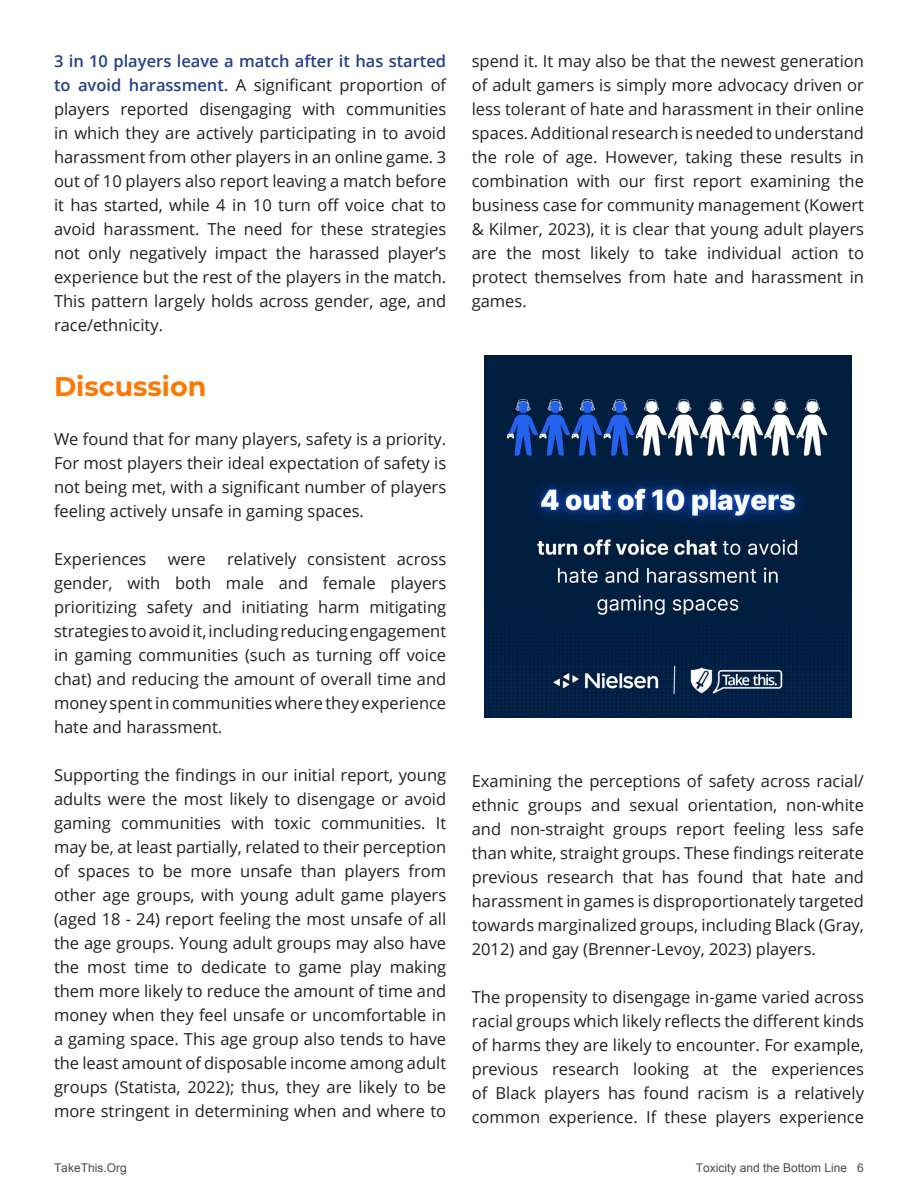
<style>
.page{position:relative;width:918px;height:1188px;background:#fff}
.page>*{position:absolute;margin:0;border:0;box-sizing:border-box;transform-origin:0 0}
.Heading2Orange{font:700 27px "Montserrat";color:#ff7600}
.blue_bold{font:16.5px/24px "Open Sans";color:#231f20;text-align:justify}
.t1{font:12px "Arial";color:#4d4d4d}
.s1{font-weight:600;color:#253f8e}
</style>
<div class="page">
<img style="left:485px;top:356px;width:366px;height:362px">
<p class="blue_bold" style="left:54px;top:48px;width:394px"><span class="s1">3 in 10 players leave a match after it has started to avoid harassment.</span> A significant proportion of players reported disengaging with communities in which they are actively participating in to avoid harassment from other players in an online game. 3 out of 10 players also report leaving a match before it has started, while 4 in 10 turn off voice chat to avoid harassment. The need for these strategies not only negatively impact the harassed player’s experience but the rest of the players in the match.<br>This pattern largely holds across gender, age, and race/ethnicity.</p>
<p class="Heading2Orange" style="left:54px;top:367px;width:154px">Discussion</p>
<p class="blue_bold" style="left:54px;top:426px;width:394px">We found that for many players, safety is a priority.<br>For most players their ideal expectation of safety is not being met, with a significant number of players feeling actively unsafe in gaming spaces.</p>
<p class="blue_bold" style="left:54px;top:546px;width:94px">Experiences</p>
<p class="blue_bold" style="left:168px;top:546px;width:40px">were</p>
<p class="blue_bold" style="left:54px;top:546px;width:394px;text-indent:173px">relatively consistent across gender, with both male and female players prioritizing safety and initiating harm mitigating strategies to avoid it, including reducing engagement in gaming communities (such as turning off voice chat) and reducing the amount of overall time and money spent in communities where they experience hate and harassment.</p>
<p class="blue_bold" style="left:54px;top:762px;width:394px">Supporting the findings in our initial report, young adults were the most likely to disengage or avoid gaming communities with toxic communities. It may be, at least partially, related to their perception of spaces to be more unsafe than players from other age groups, with young adult game players (aged 18 - 24) report feeling the most unsafe of all the age groups. Young adult groups may also have the most time to dedicate to game play making them more likely to reduce the amount of time and money when they feel unsafe or uncomfortable in a gaming space. This age group also tends to have the least amount of disposable income among adult groups (Statista, 2022); thus, they are likely to be more stringent in determining when and where to</p>
<p class="blue_bold" style="left:472px;top:48px;width:394px">spend it. It may also be that the newest generation of adult gamers is simply more advocacy driven or less tolerant of hate and harassment in their online spaces. Additional research is needed to understand the role of age. However, taking these results in combination with our first report examining the business case for community management (Kowert &amp; Kilmer, 2023), it is clear that young adult players are the most likely to take individual action to protect themselves from hate and harassment in games.</p>
<p class="blue_bold" style="left:472px;top:768px;width:394px">Examining the perceptions of safety across racial/ ethnic groups and sexual orientation, non-white and non-straight groups report feeling less safe than white, straight groups. These findings reiterate previous research that has found that hate and harassment in games is disproportionately targeted towards marginalized groups, including Black (Gray, 2012) and gay (Brenner-Levoy, 2023) players.</p>
<p class="blue_bold" style="left:472px;top:985px;width:394px">The propensity to disengage in-game varied across racial groups which likely reflects the different kinds of harms they are likely to encounter. For example, previous research looking at the experiences of Black players has found racism is a relatively common experience. If these players experience</p>
<p class="t1" style="left:54px;top:1160px;width:74px">TakeThis.Org</p>
<p class="t1" style="left:696px;top:1160px;width:170px">Toxicity and the Bottom Line 6</p>
</div>
